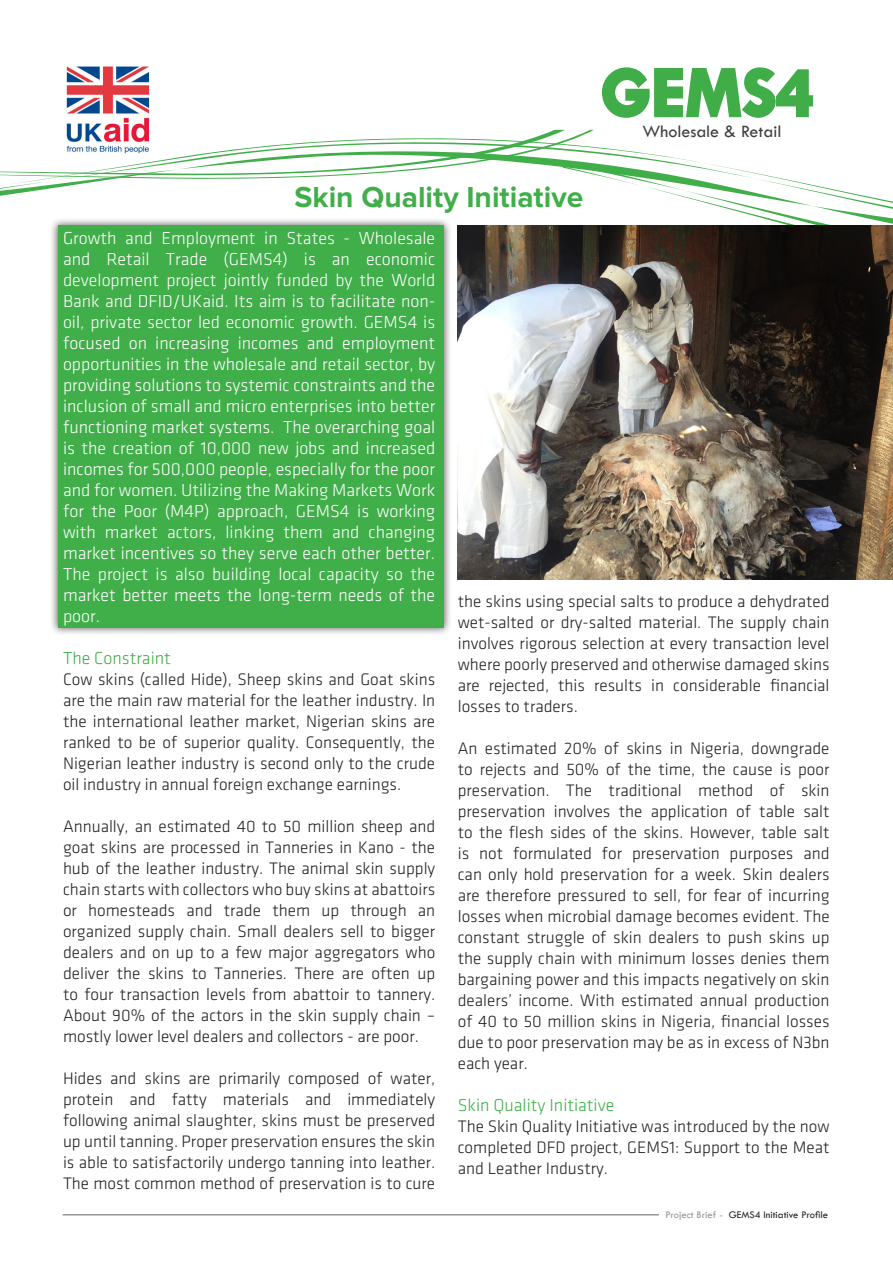
<style>
.page{position:relative;width:893px;height:1263px;background:#fff}
.page>*{position:absolute;margin:0;border:0;box-sizing:border-box;transform-origin:0 0}
._01_Headline{font:700 72px "Tw Cen";color:#41ad49}
.t1{font:700 30px "Proxima Nova";color:#40ae49}
.t2{font:300 18px/21px "Klavika";color:#fff;text-align:justify}
.t3{font:300 18px "Klavika";color:#40ae49}
._05_body_text{font:18px "Tw Cen";color:#3e3e3f}
.t4{font:300 17.25px/21px "Klavika";color:#231f20;text-align:justify}
.t5{font:10.5px "Tw Cen";color:#231f20}
.s1{color:#939598}
</style>
<div class="page">
<hr style="left:63px;top:1214px;width:596px;height:1px;background:#939598">
<div style="left:50px;top:217px;width:402px;height:419px;background:#231f20;opacity:.75"></div>
<div style="left:58px;top:225px;width:386px;height:403px;background:#40ae49"></div>
<svg style="left:50px;top:210px;width:843px;height:15px"></svg>
<svg style="left:0;top:129px;width:893px;height:75px"></svg>
<img style="left:63px;top:66px;width:90px;height:90px">
<svg style="left:602px;top:67px;width:212px;height:51px"></svg>
<img style="left:458px;top:225px;width:435px;height:355px">
<p class="t1" style="left:295px;top:184px;width:290px">Skin Quality Initiative</p>
<p class="_01_Headline" style="left:601px;top:50px;width:215px">GEMS4</p>
<p class="_05_body_text" style="left:642px;top:121px;width:140px">Wholesale &amp; Retail</p>
<p class="t2" style="left:63px;top:228px;width:374px">Growth and Employment in States - Wholesale and Retail Trade (GEMS4) is an economic development project jointly funded by the World Bank and DFID/UKaid. Its aim is to facilitate non&shy;oil, private sector led economic growth. GEMS4 is focused on increasing incomes and employment opportunities in the wholesale and retail sector, by providing solutions to systemic constraints and the inclusion of small and micro enterprises into better functioning market systems. The overarching goal is the creation of 10,000 new jobs and increased incomes for 500,000 people, especially for the poor and for women. Utilizing the Making Markets Work for the Poor (M4P) approach, GEMS4 is working with market actors, linking them and changing market incentives so they serve each other better.<br>The project is also building local capacity so the market better meets the long-term needs of the poor.</p>
<p class="t3" style="left:63px;top:649px;width:109px">The Constraint</p>
<p class="t4" style="left:63px;top:669px;width:374px">Cow skins (called Hide), Sheep skins and Goat skins are the main raw material for the leather industry. In the international leather market, Nigerian skins are ranked to be of superior quality. Consequently, the Nigerian leather industry is second only to the crude oil industry in annual foreign exchange earnings.</p>
<p class="t4" style="left:63px;top:816px;width:374px">Annually, an estimated 40 to 50 million sheep and goat skins are processed in Tanneries in Kano - the hub of the leather industry. The animal skin supply chain starts with collectors who buy skins at abattoirs or homesteads and trade them up through an organized supply chain. Small dealers sell to bigger dealers and on up to a few major aggregators who deliver the skins to Tanneries. There are often up to four transaction levels from abattoir to tannery.<br>About 90% of the actors in the skin supply chain – mostly lower level dealers and collectors - are poor.</p>
<p class="t4" style="left:63px;top:1068px;width:374px">Hides and skins are primarily composed of water, protein and fatty materials and immediately following animal slaughter, skins must be preserved up until tanning. Proper preservation ensures the skin is able to satisfactorily undergo tanning into leather.<br>The most common method of preservation is to cure</p>
<p class="t4" style="left:458px;top:591px;width:373px">the skins using special salts to produce a dehydrated wet-salted or dry-salted material. The supply chain involves rigorous selection at every transaction level where poorly preserved and otherwise damaged skins are rejected, this results in considerable financial losses to traders.</p>
<p class="t4" style="left:458px;top:738px;width:373px">An estimated 20% of skins in Nigeria, downgrade to rejects and 50% of the time, the cause is poor preservation. The traditional method of skin preservation involves the application of table salt to the flesh sides of the skins. However, table salt is not formulated for preservation purposes and can only hold preservation for a week. Skin dealers are therefore pressured to sell, for fear of incurring losses when microbial damage becomes evident. The constant struggle of skin dealers to push skins up the supply chain with minimum losses denies them bargaining power and this impacts negatively on skin dealers’ income. With estimated annual production of 40 to 50 million skins in Nigeria, financial losses due to poor preservation may be as in excess of N3bn each year.</p>
<p class="t3" style="left:458px;top:1095px;width:158px">Skin Quality Initiative</p>
<p class="t4" style="left:458px;top:1116px;width:373px">The Skin Quality Initiative was introduced by the now completed DFD project, GEMS1: Support to the Meat and Leather Industry.</p>
<p class="t5" style="left:665px;top:1208px;width:164px"><span class="s1">Project Brief -</span> GEMS4 Initiative Profile</p>
</div>
